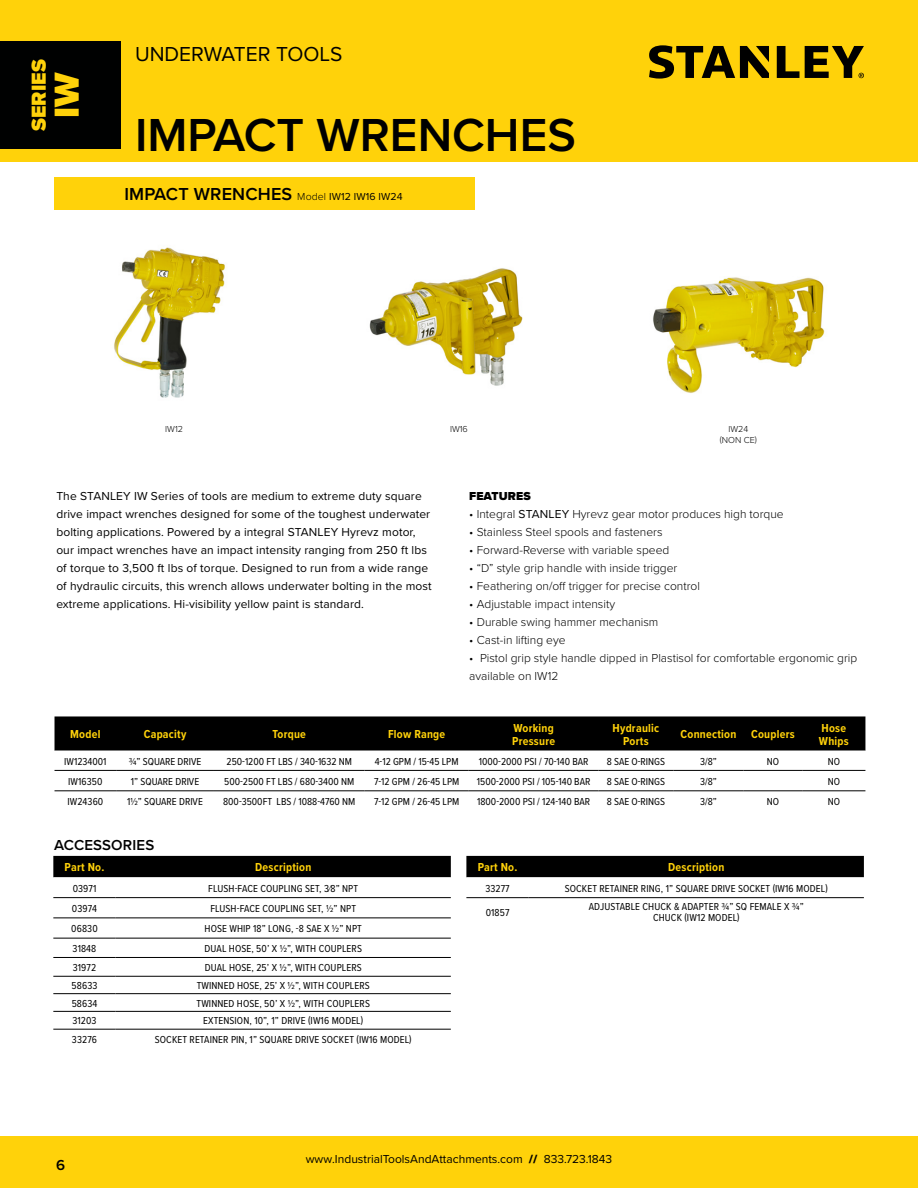
<style>
.page{position:relative;width:918px;height:1188px;background:#fff}
.page>*{position:absolute;margin:0;border:0;box-sizing:border-box;transform-origin:0 0}
.t1{font:600 48px "Proxima Nova";color:#000}
.t2{font:900 36px "Proxima Nova";color:#ffd20a}
.t3{font:21px "Proxima Nova";color:#000101}
.t4{font:900 21px "Proxima Nova";letter-spacing:.005em;color:#ffd20a}
.t5{font:600 18px "Proxima Nova";letter-spacing:.01em;color:#000}
.t6{font:600 15px "Proxima Nova";letter-spacing:.01em;color:#000}
.t7{font:12px/18px "Proxima Nova";letter-spacing:.01em;color:#000}
.t8{font:300 12px/18px "Proxima Nova";color:#000}
.t9{font:700 12px/12.8px "Proxima Nova Cond";letter-spacing:.02em;color:#ffd20a}
.t10{font:900 12px "Proxima Nova";letter-spacing:.01em;color:#000}
.t11{font:10.5px/10.5px "Proxima Nova Cond";letter-spacing:.01em;color:#000;text-align:center}
.t12{font:10.5px "Proxima Nova Cond";letter-spacing:.01em;color:#000101}
.t13{font:300 9px/10.8px "Proxima Nova";color:#000;text-align:center}
.s1{font-weight:300;font-size:10.5px}
.s2{font-weight:400;font-size:10.5px}
.s3{font-weight:400}
.s4{font-weight:900}
</style>
<div class="page">
<div style="left:0;top:1136px;width:918px;height:52px;background:#ffd20a"></div>
<div style="left:0;top:0;width:918px;height:162px;background:#ffd20a"></div>
<div style="left:0;top:42px;width:122px;height:107px;background:#000101"></div>
<svg style="left:649px;top:45px;width:215px;height:34px"></svg>
<img style="left:97px;top:209px;width:161px;height:189px">
<img style="left:369px;top:268px;width:154px;height:118px">
<img style="left:653px;top:277px;width:172px;height:116px">
<div style="left:55px;top:716px;width:810px;height:35px;background:#000"></div>
<svg style="left:55px;top:769px;width:810px;height:23px"></svg>
<hr style="left:55px;top:770px;width:61px;height:1px;background:#000">
<hr style="left:116px;top:770px;width:98px;height:1px;background:#000">
<hr style="left:214px;top:770px;width:151px;height:1px;background:#000">
<hr style="left:365px;top:770px;width:104px;height:1px;background:#000">
<hr style="left:469px;top:770px;width:130px;height:1px;background:#000">
<hr style="left:599px;top:770px;width:74px;height:1px;background:#000">
<hr style="left:673px;top:770px;width:71px;height:1px;background:#000">
<hr style="left:744px;top:770px;width:58px;height:1px;background:#000">
<hr style="left:802px;top:770px;width:63px;height:1px;background:#000">
<hr style="left:55px;top:790px;width:61px;height:1px;background:#000">
<hr style="left:116px;top:790px;width:98px;height:1px;background:#000">
<hr style="left:214px;top:790px;width:151px;height:1px;background:#000">
<hr style="left:365px;top:790px;width:104px;height:1px;background:#000">
<hr style="left:469px;top:790px;width:130px;height:1px;background:#000">
<hr style="left:599px;top:790px;width:74px;height:1px;background:#000">
<hr style="left:673px;top:790px;width:71px;height:1px;background:#000">
<hr style="left:744px;top:790px;width:58px;height:1px;background:#000">
<hr style="left:802px;top:790px;width:63px;height:1px;background:#000">
<div style="left:53px;top:856px;width:398px;height:21px;background:#000"></div>
<svg style="left:53px;top:877px;width:398px;height:152px"></svg>
<hr style="left:53px;top:897px;width:63px;height:1px;background:#000">
<hr style="left:116px;top:897px;width:335px;height:1px;background:#000">
<hr style="left:53px;top:918px;width:63px;height:1px;background:#000">
<hr style="left:116px;top:918px;width:335px;height:1px;background:#000">
<hr style="left:53px;top:938px;width:63px;height:1px;background:#000">
<hr style="left:116px;top:938px;width:335px;height:1px;background:#000">
<hr style="left:53px;top:957px;width:63px;height:1px;background:#000">
<hr style="left:116px;top:957px;width:335px;height:1px;background:#000">
<hr style="left:53px;top:976px;width:63px;height:1px;background:#000">
<hr style="left:116px;top:976px;width:335px;height:1px;background:#000">
<hr style="left:53px;top:993px;width:63px;height:1px;background:#000">
<hr style="left:116px;top:993px;width:335px;height:1px;background:#000">
<hr style="left:53px;top:1011px;width:63px;height:1px;background:#000">
<hr style="left:116px;top:1011px;width:335px;height:1px;background:#000">
<hr style="left:53px;top:1029px;width:63px;height:1px;background:#000">
<hr style="left:116px;top:1029px;width:335px;height:1px;background:#000">
<svg style="left:466px;top:856px;width:398px;height:43px"></svg>
<hr style="left:466px;top:897px;width:63px;height:1px;background:#000">
<hr style="left:529px;top:897px;width:335px;height:1px;background:#000">
<div style="left:54px;top:177px;width:421px;height:32px;background:#ffd20a"></div>
<h3 class="t4" style="left:23px;top:131px;width:74px;rotate:-90deg">SERIES</h3>
<h2 class="t2" style="left:40px;top:118px;width:48px;rotate:-90deg">IW</h2>
<h3 class="t3" style="left:135px;top:38px;width:209px">UNDERWATER TOOLS</h3>
<h1 class="t1" style="left:135px;top:99px;width:442px">IMPACT WRENCHES</h1>
<h3 class="t5" style="left:124px;top:180px;width:280px">IMPACT WRENCHES <span class="s1">Model</span> <span class="s2">IW12 IW16 IW24</span></h3>
<p class="t13" style="left:165px;top:423px;width:19px">IW12</p>
<p class="t13" style="left:450px;top:423px;width:19px">IW16</p>
<p class="t13" style="left:720px;top:423px;width:38px">IW24 (NON CE)</p>
<p class="t7" style="left:56px;top:487px;width:377px">The STANLEY IW Series of tools are medium to extreme duty square drive impact wrenches designed for some of the toughest underwater bolting applications. Powered by a integral STANLEY Hyrevz motor, our impact wrenches have an impact intensity ranging from 250 ft lbs of torque to 3,500 ft lbs of torque. Designed to run from a wide range of hydraulic circuits, this wrench allows underwater bolting in the most extreme applications. Hi-visibility yellow paint is standard.</p>
<p class="t10" style="left:469px;top:487px;width:63px">FEATURES</p>
<p class="t8" style="left:469px;top:504px;width:316px">• Integral <span class="s3">STANLEY</span> Hyrevz gear motor produces high torque</p>
<p class="t8" style="left:469px;top:522px;width:195px">• Stainless Steel spools and fasteners</p>
<p class="t8" style="left:469px;top:540px;width:202px">• Forward-Reverse with variable speed</p>
<p class="t8" style="left:469px;top:558px;width:210px">• “D” style grip handle with inside trigger</p>
<p class="t8" style="left:469px;top:576px;width:232px">• Feathering on/off trigger for precise control</p>
<p class="t8" style="left:469px;top:594px;width:147px">• Adjustable impact intensity</p>
<p class="t8" style="left:469px;top:612px;width:191px">• Durable swing hammer mechanism</p>
<p class="t8" style="left:469px;top:630px;width:98px">• Cast-in lifting eye</p>
<p class="t8" style="left:469px;top:648px;width:390px">• Pistol grip style handle dipped in Plastisol for comfortable ergonomic grip available on IW12</p>
<p class="t9" style="left:70px;top:728px;width:32px">Model</p>
<p class="t9" style="left:144px;top:728px;width:44px">Capacity</p>
<p class="t9" style="left:273px;top:728px;width:35px">Torque</p>
<p class="t9" style="left:388px;top:728px;width:59px">Flow Range</p>
<p class="t9" style="left:512px;top:721px;width:45px">Working<br>Pressure</p>
<p class="t9" style="left:613px;top:721px;width:48px;text-align:center">Hydraulic<br>Ports</p>
<p class="t9" style="left:681px;top:728px;width:116px">Connection Couplers</p>
<p class="t9" style="left:819px;top:721px;width:31px">Hose<br>Whips</p>
<p class="t12" style="left:64px;top:753px;width:44px">IW1234001</p>
<p class="t11" style="left:129px;top:756px;width:74px">3/4” SQUARE DRIVE</p>
<p class="t11" style="left:227px;top:756px;width:127px">250-1200 FT LBS / 340-1632 NM</p>
<p class="t11" style="left:375px;top:756px;width:85px">4-12 GPM / 15-45 LPM</p>
<p class="t11" style="left:479px;top:756px;width:111px">1000-2000 PSI / 70-140 BAR</p>
<p class="t11" style="left:607px;top:756px;width:60px">8 SAE O-RINGS</p>
<p class="t11" style="left:700px;top:756px;width:18px">3/8”</p>
<p class="t11" style="left:767px;top:756px;width:14px">NO</p>
<p class="t11" style="left:828px;top:756px;width:14px">NO</p>
<p class="t12" style="left:68px;top:774px;width:36px">IW16350</p>
<p class="t11" style="left:131px;top:776px;width:70px">1” SQUARE DRIVE</p>
<p class="t11" style="left:224px;top:776px;width:132px">500-2500 FT LBS / 680-3400 NM</p>
<p class="t11" style="left:374px;top:776px;width:87px">7-12 GPM / 26-45 LPM</p>
<p class="t11" style="left:477px;top:776px;width:115px">1500-2000 PSI / 105-140 BAR</p>
<p class="t11" style="left:607px;top:776px;width:60px">8 SAE O-RINGS</p>
<p class="t11" style="left:700px;top:776px;width:18px">3/8”</p>
<p class="t11" style="left:828px;top:776px;width:14px">NO</p>
<p class="t12" style="left:67px;top:794px;width:37px">IW24360</p>
<p class="t11" style="left:127px;top:796px;width:77px">11/2” SQUARE DRIVE</p>
<p class="t11" style="left:223px;top:796px;width:134px">800-3500FT LBS / 1088-4760 NM</p>
<p class="t11" style="left:374px;top:796px;width:87px">7-12 GPM / 26-45 LPM</p>
<p class="t11" style="left:477px;top:796px;width:114px">1800-2000 PSI / 124-140 BAR</p>
<p class="t11" style="left:607px;top:796px;width:60px">8 SAE O-RINGS</p>
<p class="t11" style="left:700px;top:796px;width:18px">3/8”</p>
<p class="t11" style="left:767px;top:796px;width:14px">NO</p>
<p class="t11" style="left:828px;top:796px;width:14px">NO</p>
<h3 class="t6" style="left:54px;top:834px;width:102px">ACCESSORIES</h3>
<p class="t9" style="left:65px;top:861px;width:41px">Part No.</p>
<p class="t9" style="left:255px;top:861px;width:58px">Description</p>
<p class="t11" style="left:73px;top:882px;width:25px">03971</p>
<p class="t11" style="left:208px;top:882px;width:151px">FLUSH-FACE COUPLING SET, 3⁄8” NPT</p>
<p class="t11" style="left:72px;top:903px;width:27px">03974</p>
<p class="t11" style="left:210px;top:903px;width:147px">FLUSH-FACE COUPLING SET, ½” NPT</p>
<p class="t11" style="left:71px;top:923px;width:28px">06830</p>
<p class="t11" style="left:205px;top:923px;width:159px">HOSE WHIP 18” LONG, -8 SAE X ½” NPT</p>
<p class="t11" style="left:73px;top:943px;width:25px">31848</p>
<p class="t11" style="left:205px;top:943px;width:159px">DUAL HOSE, 50’ X ½”, WITH COUPLERS</p>
<p class="t11" style="left:73px;top:962px;width:25px">31972</p>
<p class="t11" style="left:205px;top:962px;width:159px">DUAL HOSE, 25’ X ½”, WITH COUPLERS</p>
<p class="t11" style="left:72px;top:980px;width:27px">58633</p>
<p class="t11" style="left:197px;top:980px;width:175px">TWINNED HOSE, 25’ X ½”, WITH COUPLERS</p>
<p class="t11" style="left:72px;top:997px;width:27px">58634</p>
<p class="t11" style="left:197px;top:997px;width:175px">TWINNED HOSE, 50’ X ½”, WITH COUPLERS</p>
<p class="t11" style="left:72px;top:1015px;width:26px">31203</p>
<p class="t11" style="left:203px;top:1015px;width:161px">EXTENSION, 10”, 1” DRIVE (IW16 MODEL)</p>
<p class="t11" style="left:72px;top:1034px;width:27px">33276</p>
<p class="t11" style="left:155px;top:1034px;width:258px">SOCKET RETAINER PIN, 1” SQUARE DRIVE SOCKET (IW16 MODEL)</p>
<p class="t9" style="left:478px;top:861px;width:41px">Part No.</p>
<p class="t9" style="left:668px;top:861px;width:58px">Description</p>
<p class="t11" style="left:485px;top:882px;width:26px">33277</p>
<p class="t11" style="left:565px;top:882px;width:264px">SOCKET RETAINER RING, 1” SQUARE DRIVE SOCKET (IW16 MODEL)</p>
<p class="t11" style="left:486px;top:907px;width:25px">01857</p>
<p class="t11" style="left:589px;top:901px;width:216px">ADJUSTABLE CHUCK &amp; ADAPTER ¾” SQ FEMALE X ¾”<br>CHUCK (IW12 MODEL)</p>
<h3 class="t6" style="left:56px;top:1154px;width:11px">6</h3>
<p class="t7" style="left:306px;top:1150px;width:308px">www.IndustrialToolsAndAttachments.com <span class="s4">//</span> 833.723.1843</p>
</div>
